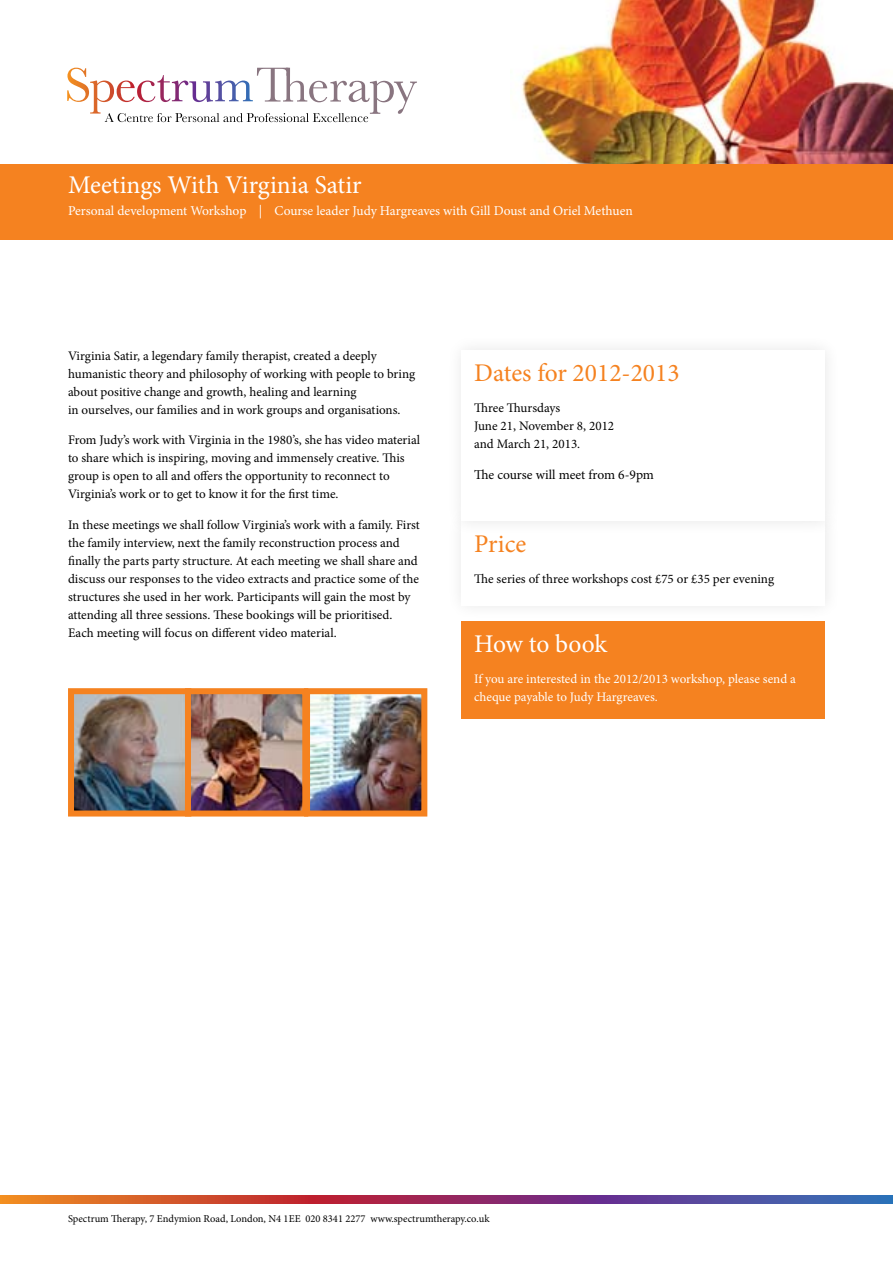
<style>
.page{position:relative;width:893px;height:1263px;background:#fff}
.page>*{position:absolute;margin:0;border:0;box-sizing:border-box;transform-origin:0 0}
.t1{font:25.5px "Minion Pro";color:#fff}
.t2{font:25.5px "Minion Pro";color:#f58220}
.t3{font:13.5px "Minion Pro";letter-spacing:-.005em;color:#fff}
.t4{font:13.5px "Minion Pro";color:#000}
.t5{font:13.05px/18px "Minion Pro";color:#000}
.t6{font:13.05px/18px "Minion Pro";letter-spacing:-.005em;color:#fff}
.t7{font:10.5px "Minion Pro";color:#000}
</style>
<div class="page">
<img style="left:521px;top:0;width:372px;height:164px">
<svg style="left:67px;top:68px;width:350px;height:54px"></svg>
<div style="left:461px;top:621px;width:364px;height:97px;background:#f58220"></div>
<div style="left:445px;top:505px;width:396px;height:117px;background:#fff"></div>
<div style="left:445px;top:334px;width:396px;height:202px;background:#fbfbfb"></div>
<div style="left:461px;top:350px;width:364px;height:171px;background:#fff"></div>
<div style="left:0;top:164px;width:893px;height:75px;background:#f58220"></div>
<img style="left:75px;top:695px;width:109px;height:114px">
<div style="left:68px;top:688px;width:123px;height:128px;border:6px solid #f58220"></div>
<svg style="left:0;top:1195px;width:893px;height:9px;background:#944762"></svg>
<img style="left:311px;top:695px;width:109px;height:114px">
<div style="left:304px;top:688px;width:123px;height:128px;border:6px solid #f58220"></div>
<img style="left:192px;top:695px;width:109px;height:114px">
<div style="left:185px;top:688px;width:123px;height:128px;border:6px solid #f58220"></div>
<h1 class="t1" style="left:68px;top:167px;width:295px">Meetings With Virginia Satir</h1>
<p class="t3" style="left:68px;top:202px;width:566px">Personal development Workshop | Course leader Judy Hargreaves with Gill Doust and Oriel Methuen</p>
<p class="t5" style="left:68px;top:346px;width:349px">Virginia Satir, a legendary family therapist, created a deeply humanistic theory and philosophy of working with people to bring about positive change and growth, healing and learning<br>in ourselves, our families and in work groups and organisations.</p>
<p class="t5" style="left:68px;top:431px;width:354px">From Judy’s work with Virginia in the 1980’s, she has video material to share which is inspiring, moving and immensely creative. This group is open to all and offers the opportunity to reconnect to Virginia’s work or to get to know it for the first time.</p>
<p class="t5" style="left:68px;top:516px;width:353px">In these meetings we shall follow Virginia’s work with a family. First the family interview, next the family reconstruction process and finally the parts party structure. At each meeting we shall share and discuss our responses to the video extracts and practice some of the structures she used in her work. Participants will gain the most by attending all three sessions. These bookings will be prioritised.<br>Each meeting will focus on different video material.</p>
<h1 class="t2" style="left:474px;top:356px;width:207px">Dates for 2012-2013</h1>
<p class="t5" style="left:474px;top:399px;width:142px">Three Thursdays<br>June 21, November 8, 2012 and March 21, 2013.</p>
<p class="t4" style="left:474px;top:466px;width:181px">The course will meet from 6-9pm</p>
<h1 class="t2" style="left:474px;top:527px;width:54px">Price</h1>
<p class="t5" style="left:474px;top:570px;width:301px">The series of three workshops cost £75 or £35 per evening</p>
<h1 class="t1" style="left:474px;top:627px;width:135px">How to book</h1>
<p class="t6" style="left:474px;top:670px;width:323px">If you are interested in the 2012/2013 workshop, please send a cheque payable to Judy Hargreaves.</p>
<p class="t7" style="left:68px;top:1212px;width:423px">Spectrum Therapy, 7 Endymion Road, London, N4 1EE 020 8341 2277 www.spectrumtherapy.co.uk</p>
</div>
